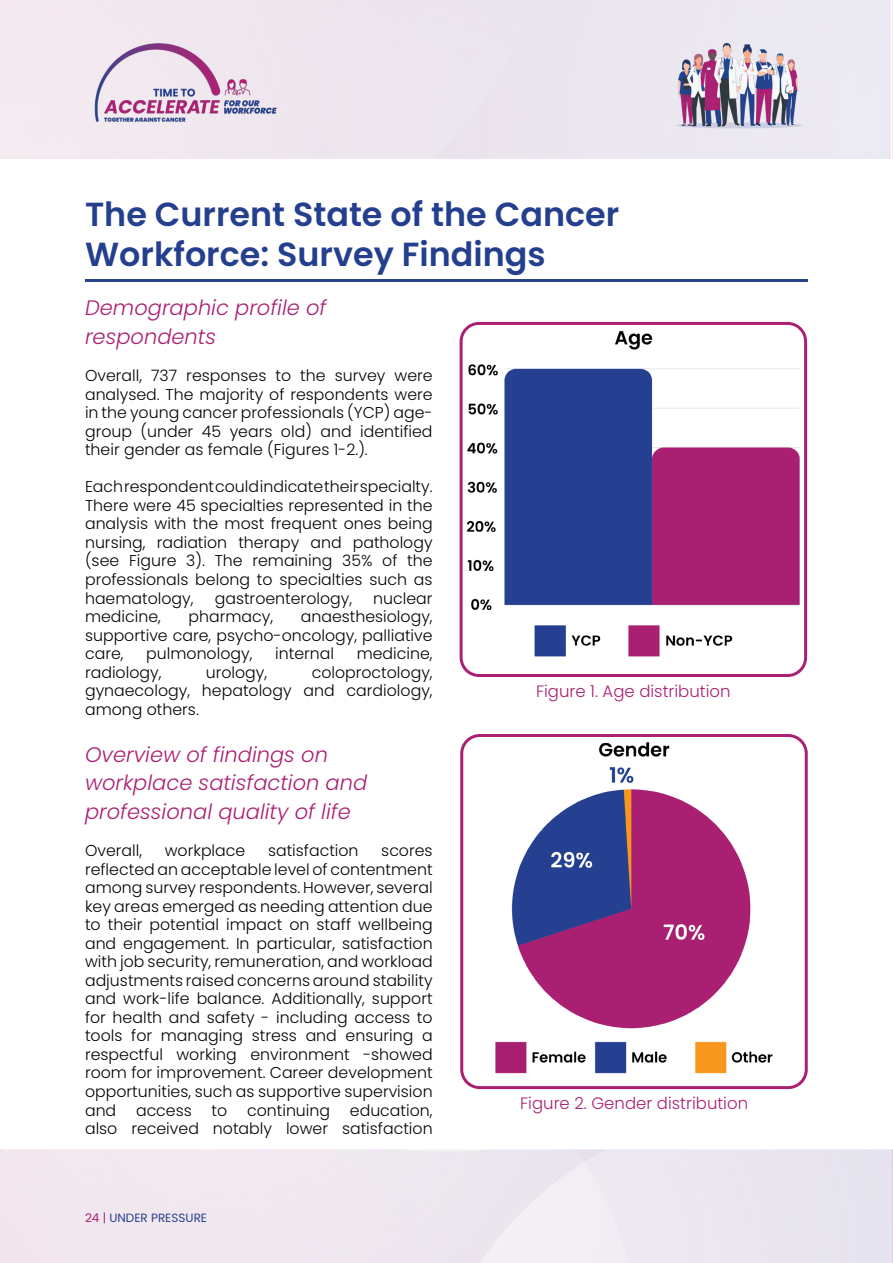
<style>
.page{position:relative;width:893px;height:1263px;background:#fff}
.page>*{position:absolute;margin:0;border:0;box-sizing:border-box;transform-origin:0 0}
.t1{font:600 33.3px "Poppins";color:#253f8f}
.t2{font:italic 300 21px/28.5px "Poppins";color:#aa2073}
.t3{font:300 16.5px "Poppins";color:#aa2073}
.t4{font:300 15.75px/18.6px "Poppins";color:#040503;text-align:justify}
.t5{font:12px "Poppins";color:#253f8f}
.s1{color:#aa2073}
</style>
<div class="page">
<img style="left:892px;top:0;width:1px;height:158px">
<img style="left:668px;top:30px;width:134px;height:109px">
<img style="left:85px;top:21px;width:202px;height:127px">
<hr style="left:85px;top:279px;width:723px;height:3px;background:#29428d">
<img style="left:461px;top:323px;width:342px;height:350px">
<div style="left:460px;top:322px;width:347px;height:355px;border:3px solid #aa2073;border-radius:18px"></div>
<img style="left:464px;top:738px;width:340px;height:347px">
<div style="left:460px;top:734px;width:348px;height:355px;border:3px solid #aa2073;border-radius:18px"></div>
<p class="t1" style="left:85px;top:195px;width:536px">The Current State of the Cancer</p>
<p class="t1" style="left:85px;top:235px;width:462px">Workforce: Survey Findings</p>
<p class="t2" style="left:85px;top:294px;width:243px">Demographic profile of</p>
<p class="t2" style="left:85px;top:322px;width:133px">respondents</p>
<p class="t4" style="left:85px;top:366px;width:349px">Overall, 737 responses to the survey were analysed. The majority of respondents were in the young cancer professionals (YCP) age&shy;group (under 45 years old) and identified their gender as female (Figures 1-2.).</p>
<p class="t4" style="left:85px;top:478px;width:349px">Each respondent could indicate their specialty.<br>There were 45 specialties represented in the analysis with the most frequent ones being nursing, radiation therapy and pathology (see Figure 3). The remaining 35% of the professionals belong to specialties such as haematology,</p>
<p class="t4" style="left:215px;top:589px;width:139px">gastroenterology,</p>
<p class="t4" style="left:373px;top:589px;width:61px">nuclear</p>
<p class="t4" style="left:85px;top:607px;width:349px;text-indent:216px">anaesthesiology, supportive care, psycho-oncology, palliative care,</p>
<p class="t4" style="left:85px;top:607px;width:77px">medicine,</p>
<p class="t4" style="left:189px;top:607px;width:86px">pharmacy,</p>
<p class="t4" style="left:146px;top:644px;width:108px">pulmonology,</p>
<p class="t4" style="left:275px;top:644px;width:60px">internal</p>
<p class="t4" style="left:357px;top:644px;width:77px">medicine,</p>
<p class="t4" style="left:85px;top:663px;width:78px">radiology,</p>
<p class="t4" style="left:206px;top:663px;width:63px">urology,</p>
<p class="t4" style="left:85px;top:663px;width:349px;text-indent:227px">coloproctology, gynaecology, hepatology and cardiology, among others.</p>
<p class="t2" style="left:85px;top:740px;width:284px">Overview of findings on workplace satisfaction and professional quality of life</p>
<p class="t4" style="left:85px;top:841px;width:59px">Overall,</p>
<p class="t4" style="left:165px;top:841px;width:82px">workplace</p>
<p class="t4" style="left:268px;top:841px;width:92px">satisfaction</p>
<p class="t4" style="left:85px;top:841px;width:349px;text-indent:296px">scores reflected an acceptable level of contentment among survey respondents. However, several key areas emerged as needing attention due to their potential impact on staff wellbeing and engagement. In particular, satisfaction with job security, remuneration, and workload adjustments raised concerns around stability and work-life balance. Additionally, support for health and safety - including access to tools for managing stress and ensuring a respectful working environment -showed room for improvement. Career development opportunities, such as supportive supervision and</p>
<p class="t4" style="left:85px;top:1101px;width:349px;text-align:right">education,<br>also received notably lower satisfaction</p>
<p class="t4" style="left:136px;top:1101px;width:57px">access</p>
<p class="t4" style="left:212px;top:1101px;width:17px">to</p>
<p class="t4" style="left:247px;top:1101px;width:85px">continuing</p>
<p class="t5" style="left:85px;top:1211px;width:124px"><span class="s1">24 |</span> UNDER PRESSURE</p>
<p class="t3" style="left:536px;top:681px;width:196px">Figure 1. Age distribution</p>
<p class="t3" style="left:520px;top:1093px;width:229px">Figure 2. Gender distribution</p>
</div>
